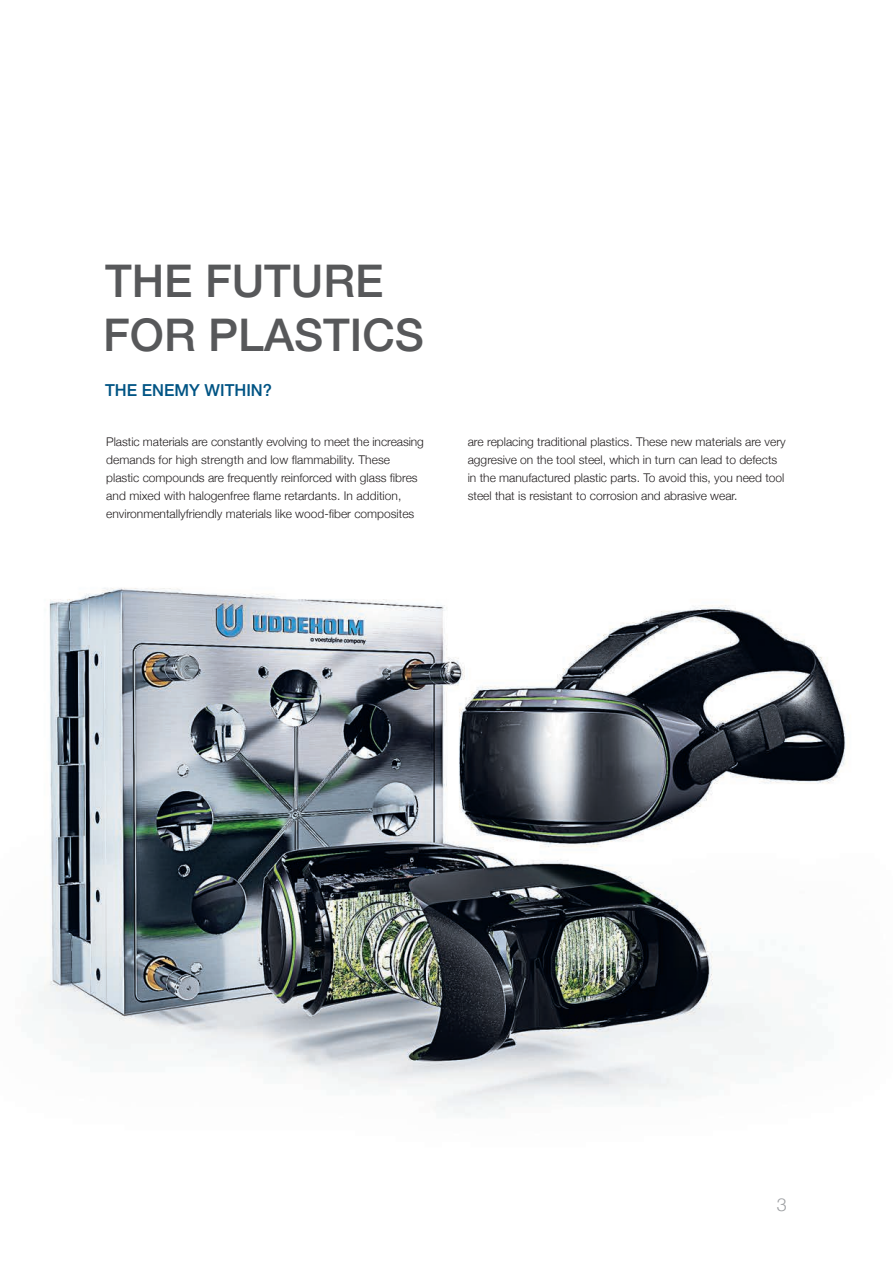
<style>
.page{position:relative;width:893px;height:1263px;background:#fff}
.page>*{position:absolute;margin:0;border:0;box-sizing:border-box;transform-origin:0 0}
.t1{font:500 45px/54px "Helvetica Neue";color:#57585a}
.t2{font:300 18px "Helvetica Neue";color:#9d9fa2}
.t3{font:500 16.5px "Helvetica Neue";color:#005484}
.Brödtext_sälj{font:300 12px/18px "Helvetica Neue";color:#231f20}
</style>
<div class="page">
<img style="left:38px;top:588px;width:808px;height:528px">
<p class="t1" style="left:103px;top:250px;width:322px">THE FUTURE<br>FOR PLASTICS</p>
<p class="t3" style="left:105px;top:377px;width:168px">THE ENEMY WITHIN?</p>
<p class="Brödtext_sälj" style="left:106px;top:431px;width:319px">Plastic materials are constantly evolving to meet the increasing demands for high strength and low flammability. These plastic compounds are frequently reinforced with glass fibres and mixed with halogenfree flame retardants. In addition, environmentallyfriendly materials like wood-fiber composites</p>
<p class="Brödtext_sälj" style="left:468px;top:431px;width:319px">are replacing traditional plastics. These new materials are very aggresive on the tool steel, which in turn can lead to defects in the manufactured plastic parts. To avoid this, you need tool steel that is resistant to corrosion and abrasive wear.</p>
<h2 class="t2" style="left:777px;top:1190px;width:12px">3</h2>
</div>
